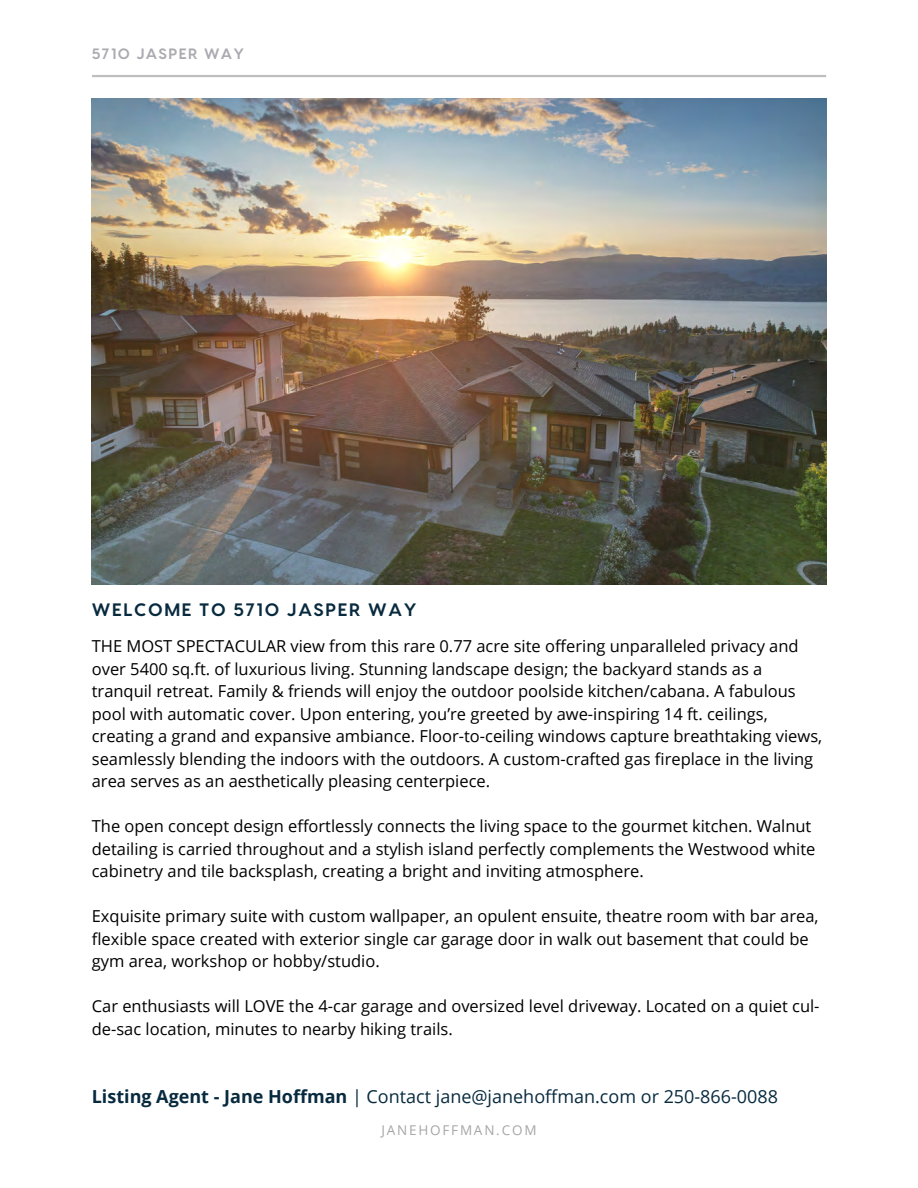
<style>
.page{position:relative;width:918px;height:1188px;background:#fff}
.page>*{position:absolute;margin:0;border:0;box-sizing:border-box;transform-origin:0 0}
.t1{font:18px "Open Sans";color:#082a3e}
.t2{font:700 18px "Visby CF";letter-spacing:.09em;color:#082a3e}
.t3{font:16.5px/22.5px "Open Sans";color:#000}
.t4{font:700 15px "Visby CF";letter-spacing:.09em;color:#aaaab1}
.t5{font:13.5px "Open Sans";letter-spacing:.135em;color:#a6a6a6}
.s1{font-weight:700}
</style>
<div class="page">
<img style="left:92px;top:99px;width:734px;height:486px">
<svg style="left:92px;top:75px;width:734px;height:2px"></svg>
<p class="t4" style="left:92px;top:44px;width:154px">5710 JASPER WAY</p>
<p class="t2" style="left:92px;top:598px;width:326px">WELCOME TO 5710 JASPER WAY</p>
<p class="t3" style="left:92px;top:635px;width:732px">THE MOST SPECTACULAR view from this rare 0.77 acre site offering unparalleled privacy and over 5400 sq.ft. of luxurious living. Stunning landscape design; the backyard stands as a tranquil retreat. Family &amp; friends will enjoy the outdoor poolside kitchen/cabana. A fabulous pool with automatic cover. Upon entering, you’re greeted by awe-inspiring 14 ft. ceilings, creating a grand and expansive ambiance. Floor-to-ceiling windows capture breathtaking views, seamlessly blending the indoors with the outdoors. A custom-crafted gas fireplace in the living area serves as an aesthetically pleasing centerpiece.</p>
<p class="t3" style="left:92px;top:815px;width:725px">The open concept design effortlessly connects the living space to the gourmet kitchen. Walnut detailing is carried throughout and a stylish island perfectly complements the Westwood white cabinetry and tile backsplash, creating a bright and inviting atmosphere.</p>
<p class="t3" style="left:92px;top:905px;width:728px">Exquisite primary suite with custom wallpaper, an opulent ensuite, theatre room with bar area, flexible space created with exterior single car garage door in walk out basement that could be gym area, workshop or hobby/studio.</p>
<p class="t3" style="left:92px;top:995px;width:729px">Car enthusiasts will LOVE the 4-car garage and oversized level driveway. Located on a quiet cul&shy;de-sac location, minutes to nearby hiking trails.</p>
<p class="t1" style="left:92px;top:1084px;width:688px"><span class="s1">Listing Agent - Jane Hoffman</span> | Contact jane@janehoffman.com or 250-866-0088</p>
<p class="t5" style="left:381px;top:1121px;width:157px">JANEHOFFMAN.COM</p>
</div>
